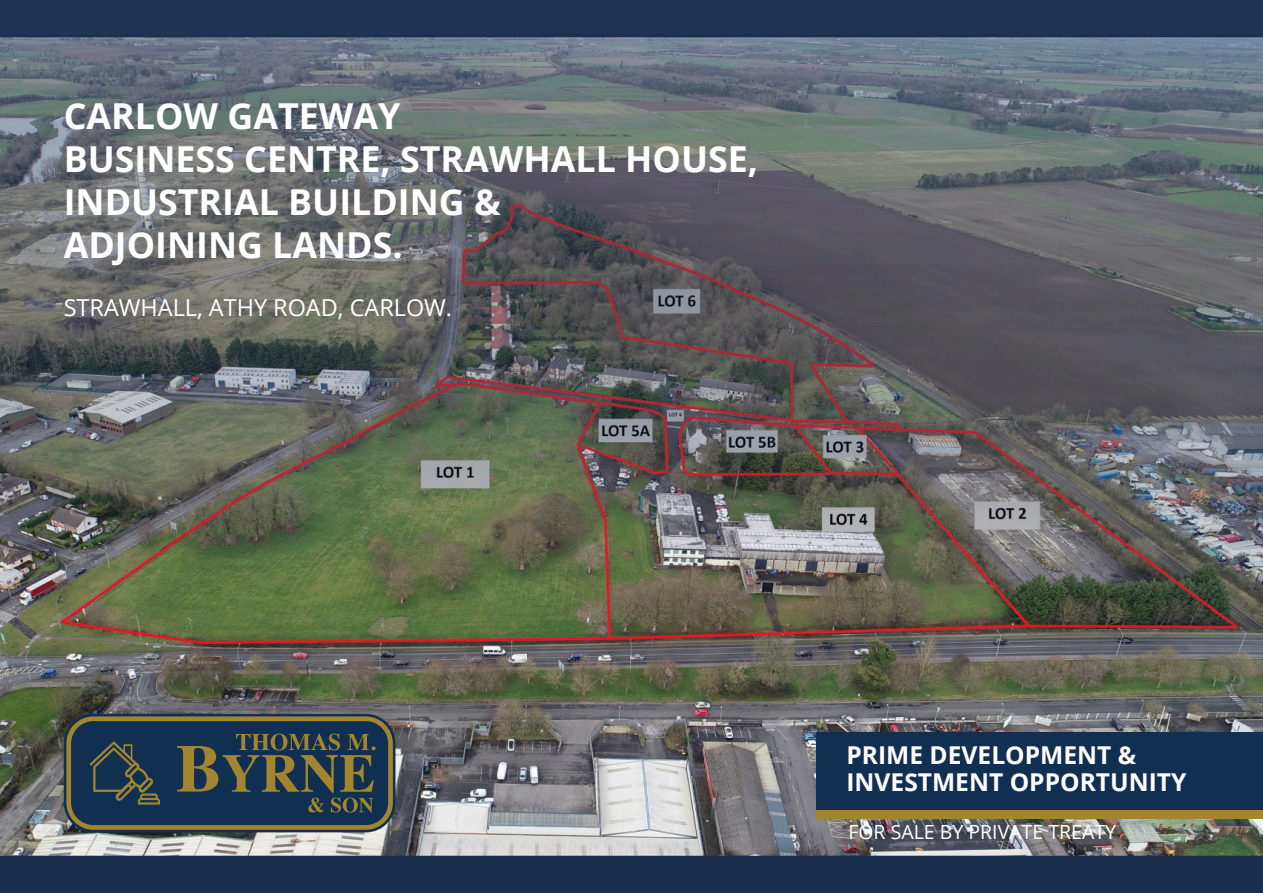
<style>
.page{position:relative;width:1263px;height:893px;background:#fff}
.page>*{position:absolute;margin:0;border:0;box-sizing:border-box;transform-origin:0 0}
.t1{font:700 35.7px/42.9px "Open Sans";color:#fff}
.t2{font:700 24.6px/26.8px "Open Sans";color:#fff}
.t3{font:23.4px "Open Sans";color:#fff}
.t4{font:19.5px "Open Sans";color:#fff}
</style>
<div class="page">
<img style="left:0;top:0;width:1263px;height:893px">
<div style="left:816px;top:741px;width:447px;height:78px;background:#a1862f"></div>
<svg style="left:64px;top:714px;width:331px;height:118px;background:#344549"></svg>
<div style="left:816px;top:732px;width:447px;height:78px;background:#113051"></div>
<p class="t1" style="left:64px;top:98px;width:696px">CARLOW GATEWAY<br>BUSINESS CENTRE, STRAWHALL HOUSE,<br>INDUSTRIAL BUILDING &amp;<br>ADJOINING LANDS.</p>
<p class="t3" style="left:64px;top:298px;width:390px">STRAWHALL, ATHY ROAD, CARLOW.</p>
<p class="t2" style="left:846px;top:744px;width:341px">PRIME DEVELOPMENT &amp;<br>INVESTMENT OPPORTUNITY</p>
<p class="t4" style="left:848px;top:824px;width:269px">FOR SALE BY PRIVATE TREATY</p>
</div>
